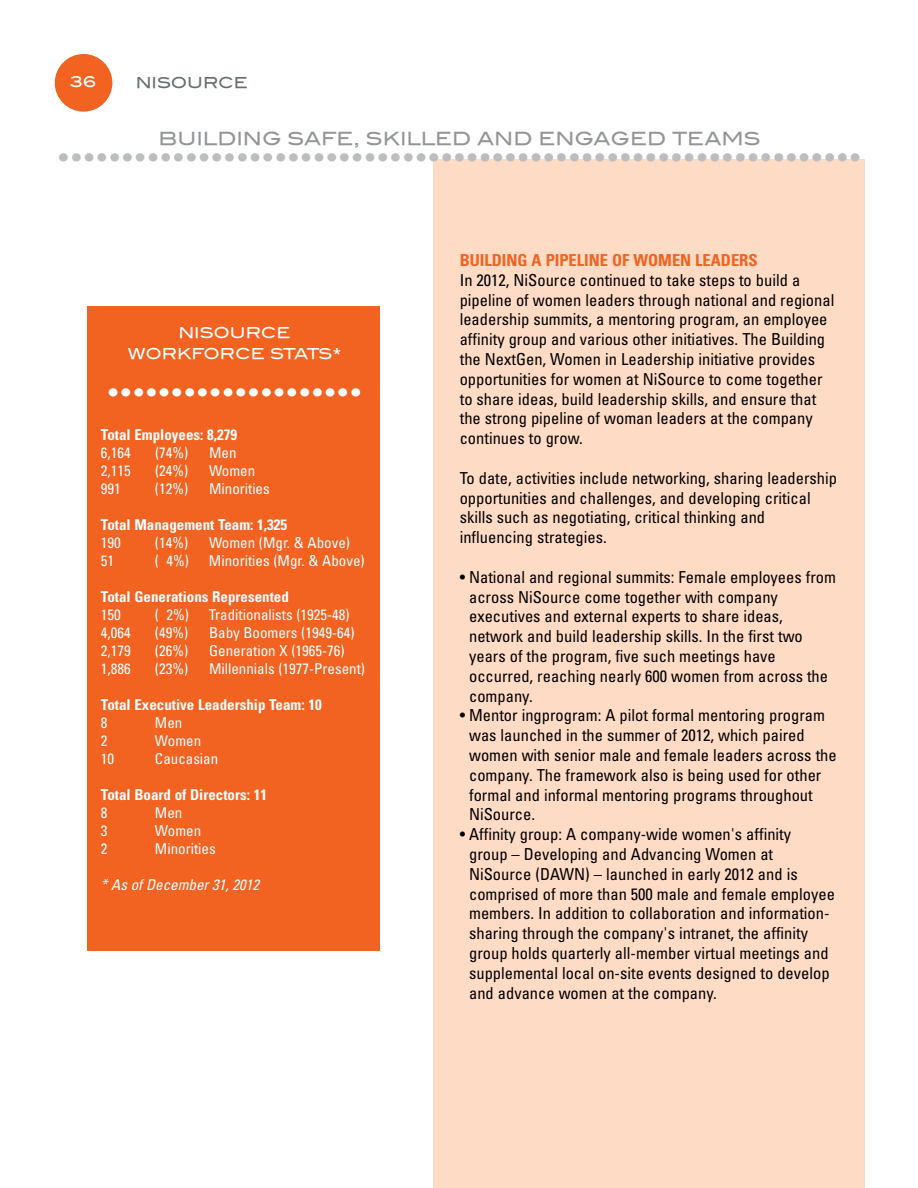
<style>
.page{position:relative;width:918px;height:1188px;background:#fff}
.page>*{position:absolute;margin:0;border:0;box-sizing:border-box;transform-origin:0 0}
.t1{font:24px "Blair Md ITCTT Medium";color:#bcbdc0}
.t2{font:24px "Blair Md ITCTT Medium";color:#fff}
.t3{font:18px "Blair Md ITCTT Medium";letter-spacing:-.005em;color:#939598}
.t4{font:condensed 16.5px/19.8px "Univers";color:#000001}
.t5{font:700 condensed 16.5px "Univers";color:#f26221}
.t6{font:condensed 15px "Univers";color:#fff}
.t7{font:700 condensed 15px "Univers";color:#fff}
.t8{font:15px/21px "Blair Md ITCTT Medium";color:#fff;text-align:center}
.t9{font:italic condensed 15px "Univers";color:#fff}
.t10{font:15px "Blair Md ITCTT Medium";color:#686f71}
</style>
<div class="page">
<div style="left:433px;top:160px;width:432px;height:1028px;background:#fddbc5"></div>
<div style="left:55px;top:54px;width:57px;height:58px;background:#f26221;border-radius:50%"></div>
<div style="left:88px;top:306px;width:292px;height:645px;background:#f26221"></div>
<p class="t8" style="left:70px;top:71px;width:28px">36</p>
<p class="t10" style="left:136px;top:73px;width:114px">NISOURCE</p>
<p class="t3" style="left:159px;top:128px;width:604px">BUILDING SAFE, SKILLED AND ENGAGED TEAMS</p>
<h1 class="t1" style="left:57px;top:143px;width:806px">•••••••••••••••••••••••••••••••••••••••••••••••••••••••••••••••</h1>
<p class="t8" style="left:128px;top:322px;width:215px">NISOURCE<br>WORKFORCE STATS*</p>
<h1 class="t2" style="left:107px;top:378px;width:257px">••••••••••••••••••••</h1>
<p class="t7" style="left:101px;top:429px;width:138px">Total Employees: 8,279</p>
<p class="t6" style="left:101px;top:447px;width:31px">6,164</p>
<p class="t6" style="left:155px;top:447px;width:35px">(74%)</p>
<p class="t6" style="left:209px;top:447px;width:29px">Men</p>
<p class="t6" style="left:101px;top:465px;width:31px">2,115</p>
<p class="t6" style="left:155px;top:465px;width:35px">(24%)</p>
<p class="t6" style="left:209px;top:465px;width:48px">Women</p>
<p class="t6" style="left:101px;top:483px;width:21px">991</p>
<p class="t6" style="left:155px;top:483px;width:35px">(12%)</p>
<p class="t6" style="left:209px;top:483px;width:62px">Minorities</p>
<p class="t7" style="left:101px;top:519px;width:188px">Total Management Team: 1,325</p>
<p class="t6" style="left:101px;top:537px;width:21px">190</p>
<p class="t6" style="left:155px;top:537px;width:35px">(14%)</p>
<p class="t6" style="left:209px;top:537px;width:143px">Women (Mgr. &amp; Above)</p>
<p class="t6" style="left:101px;top:555px;width:15px">51</p>
<p class="t6" style="left:155px;top:555px;width:35px">( 4%)</p>
<p class="t6" style="left:209px;top:555px;width:157px">Minorities (Mgr. &amp; Above)</p>
<p class="t7" style="left:101px;top:591px;width:189px">Total Generations Represented</p>
<p class="t6" style="left:101px;top:609px;width:21px">150</p>
<p class="t6" style="left:155px;top:609px;width:35px">( 2%)</p>
<p class="t6" style="left:209px;top:609px;width:142px">Traditionalists (1925-48)</p>
<p class="t6" style="left:101px;top:627px;width:31px">4,064</p>
<p class="t6" style="left:155px;top:627px;width:35px">(49%)</p>
<p class="t6" style="left:209px;top:627px;width:147px">Baby Boomers (1949-64)</p>
<p class="t6" style="left:101px;top:645px;width:31px">2,179</p>
<p class="t6" style="left:155px;top:645px;width:35px">(26%)</p>
<p class="t6" style="left:209px;top:645px;width:137px">Generation X (1965-76)</p>
<p class="t6" style="left:101px;top:663px;width:31px">1,886</p>
<p class="t6" style="left:155px;top:663px;width:35px">(23%)</p>
<p class="t6" style="left:209px;top:663px;width:158px">Millennials (1977-Present)</p>
<p class="t7" style="left:101px;top:699px;width:222px">Total Executive Leadership Team: 10</p>
<p class="t6" style="left:101px;top:717px;width:8px">8</p>
<p class="t6" style="left:155px;top:717px;width:29px">Men</p>
<p class="t6" style="left:101px;top:735px;width:8px">2</p>
<p class="t6" style="left:155px;top:735px;width:48px">Women</p>
<p class="t6" style="left:101px;top:753px;width:15px">10</p>
<p class="t6" style="left:155px;top:753px;width:65px">Caucasian</p>
<p class="t7" style="left:101px;top:789px;width:168px">Total Board of Directors: 11</p>
<p class="t6" style="left:101px;top:807px;width:8px">8</p>
<p class="t6" style="left:155px;top:807px;width:29px">Men</p>
<p class="t6" style="left:101px;top:825px;width:8px">3</p>
<p class="t6" style="left:155px;top:825px;width:48px">Women</p>
<p class="t6" style="left:101px;top:843px;width:8px">2</p>
<p class="t6" style="left:155px;top:843px;width:62px">Minorities</p>
<p class="t9" style="left:101px;top:879px;width:160px">* As of December 31, 2012</p>
<p class="t5" style="left:460px;top:254px;width:299px">BUILDING A PIPELINE OF WOMEN LEADERS</p>
<p class="t4" style="left:460px;top:271px;width:376px">In 2012, NiSource continued to take steps to build a pipeline of women leaders through national and regional leadership summits, a mentoring program, an employee affinity group and various other initiatives. The Building the NextGen, Women in Leadership initiative provides opportunities for women at NiSource to come together to share ideas, build leadership skills, and ensure that the strong pipeline of woman leaders at the company continues to grow.</p>
<p class="t4" style="left:460px;top:469px;width:379px">To date, activities include networking, sharing leadership opportunities and challenges, and developing critical skills such as negotiating, critical thinking and influencing strategies.</p>
<p class="t4" style="left:469px;top:568px;width:368px;text-indent:-9px">• National and regional summits: Female employees from across NiSource come together with company executives and external experts to share ideas, network and build leadership skills. In the first two years of the program, five such meetings have occurred, reaching nearly 600 women from across the company.</p>
<p class="t4" style="left:469px;top:707px;width:369px;text-indent:-9px">• Mentor ingprogram: A pilot formal mentoring program was launched in the summer of 2012, which paired women with senior male and female leaders across the company. The framework also is being used for other formal and informal mentoring programs throughout NiSource.</p>
<p class="t4" style="left:469px;top:826px;width:367px;text-indent:-9px">• Affinity group: A company-wide women's affinity<br>group – Developing and Advancing Women at NiSource (DAWN) – launched in early 2012 and is comprised of more than 500 male and female employee members. In addition to collaboration and information&shy;sharing through the company's intranet, the affinity group holds quarterly all-member virtual meetings and supplemental local on-site events designed to develop and advance women at the company.</p>
</div>
